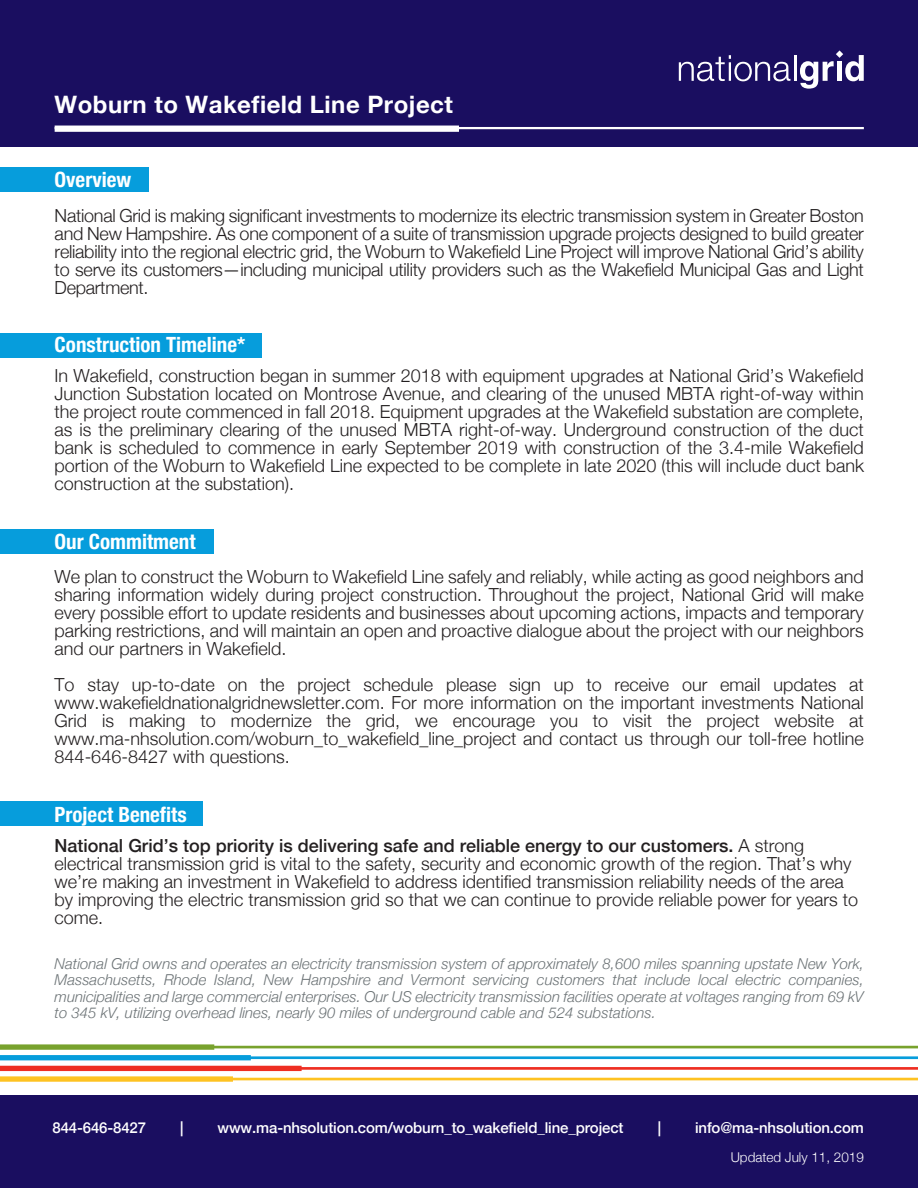
<style>
.page{position:relative;width:918px;height:1188px;background:#fff}
.page>*{position:absolute;margin:0;border:0;box-sizing:border-box;transform-origin:0 0}
.t1{font:700 24px "Helvetica Neue";letter-spacing:.02em;color:#fff}
.t2{font:700 condensed 21px "Helvetica Neue";color:#fff}
.t3{font:300 18px/18px "Helvetica Neue";color:#231f20;text-align:justify}
.t4{font:italic 300 15px/16.5px "Helvetica Neue";color:#6b7275;text-align:justify}
.t5{font:500 15px "Helvetica Neue";letter-spacing:-.01em;color:#fff}
.t6{font:300 13.5px "Helvetica Neue";color:#fff}
.s1{font-weight:500}
</style>
<div class="page">
<div style="left:0;top:168px;width:148px;height:24px;background:#069ddc"></div>
<div style="left:0;top:801px;width:203px;height:25px;background:#069ddc"></div>
<div style="left:0;top:529px;width:213px;height:25px;background:#069ddc"></div>
<div style="left:0;top:333px;width:261px;height:25px;background:#069ddc"></div>
<div style="left:0;top:0;width:918px;height:147px;background:#1a0e60"></div>
<div style="left:0;top:1095px;width:918px;height:93px;background:#1a0e60"></div>
<svg style="left:0;top:1044px;width:918px;height:16px"></svg>
<svg style="left:0;top:1066px;width:918px;height:16px"></svg>
<svg style="left:679px;top:55px;width:111px;height:26px"></svg>
<hr style="left:794px;top:55px;width:2px;height:26px;background:#fff">
<svg style="left:800px;top:50px;width:64px;height:39px"></svg>
<hr style="left:55px;top:127px;width:809px;height:2px;background:#fff">
<div style="left:55px;top:126px;width:404px;height:6px;background:#fff"></div>
<h1 class="t1" style="left:55px;top:85px;width:400px">Woburn to Wakefield Line Project</h1>
<p class="t2" style="left:55px;top:162px;width:78px">Overview</p>
<p class="t3" style="left:55px;top:205px;width:811px">National Grid is making significant investments to modernize its electric transmission system in Greater Boston and New Hampshire. As one component of a suite of transmission upgrade projects designed to build greater reliability into the regional electric grid, the Woburn to Wakefield Line Project will improve National Grid’s ability to serve its customers—including municipal utility providers such as the Wakefield Municipal Gas and Light Department.</p>
<p class="t2" style="left:55px;top:327px;width:192px">Construction Timeline*</p>
<p class="t3" style="left:55px;top:365px;width:811px">In Wakefield, construction began in summer 2018 with equipment upgrades at National Grid’s Wakefield Junction Substation located on Montrose Avenue, and clearing of the unused MBTA right-of-way within the project route commenced in fall 2018. Equipment upgrades at the Wakefield substation are complete, as is the preliminary clearing of the unused MBTA right-of-way. Underground construction of the duct bank is scheduled to commence in early September 2019 with construction of the 3.4-mile Wakefield portion of the Woburn to Wakefield Line expected to be complete in late 2020 (this will include duct bank construction at the substation).</p>
<p class="t2" style="left:55px;top:524px;width:143px">Our Commitment</p>
<p class="t3" style="left:55px;top:566px;width:811px">We plan to construct the Woburn to Wakefield Line safely and reliably, while acting as good neighbors and sharing information widely during project construction. Throughout the project, National Grid will make every possible effort to update residents and businesses about upcoming actions, impacts and temporary parking restrictions, and will maintain an open and proactive dialogue about the project with our neighbors and our partners in Wakefield.</p>
<p class="t3" style="left:55px;top:674px;width:811px">To stay up-to-date on the project schedule please sign up to receive our email updates at www.wakefieldnationalgridnewsletter.com. For more information on the important investments National Grid is making to modernize the grid, we encourage you to visit the project website at www.ma-nhsolution.com/woburn_to_wakefield_line_project and contact us through our toll-free hotline 844-646-8427 with questions.</p>
<p class="t2" style="left:55px;top:797px;width:134px">Project Benefits</p>
<p class="t3" style="left:55px;top:835px;width:805px;text-align:left"><span class="s1">National Grid’s top priority is delivering safe and reliable energy to our customers.</span> A strong electrical transmission grid is vital to the safety, security and economic growth of the region. That’s why we’re making an investment in Wakefield to address identified transmission reliability needs of the area by improving the electric transmission grid so that we can continue to provide reliable power for years to come.</p>
<p class="t4" style="left:55px;top:954px;width:811px">National Grid owns and operates an electricity transmission system of approximately 8,600 miles spanning upstate New York, Massachusetts, Rhode Island, New Hampshire and Vermont servicing customers that include local electric companies, municipalities and large commercial enterprises. Our US electricity transmission facilities operate at voltages ranging from 69 kV to 345 kV, utilizing overhead lines, nearly 90 miles of underground cable and 524 substations.</p>
<p class="t5" style="left:52px;top:1116px;width:95px">844-646-8427</p>
<p class="t5" style="left:180px;top:1116px;width:5px">|</p>
<p class="t5" style="left:218px;top:1116px;width:408px">www.ma-nhsolution.com/woburn_to_wakefield_line_project</p>
<p class="t5" style="left:658px;top:1116px;width:5px">|</p>
<p class="t5" style="left:695px;top:1116px;width:170px">info@ma-nhsolution.com</p>
<p class="t6" style="left:731px;top:1146px;width:135px">Updated July 11, 2019</p>
</div>
